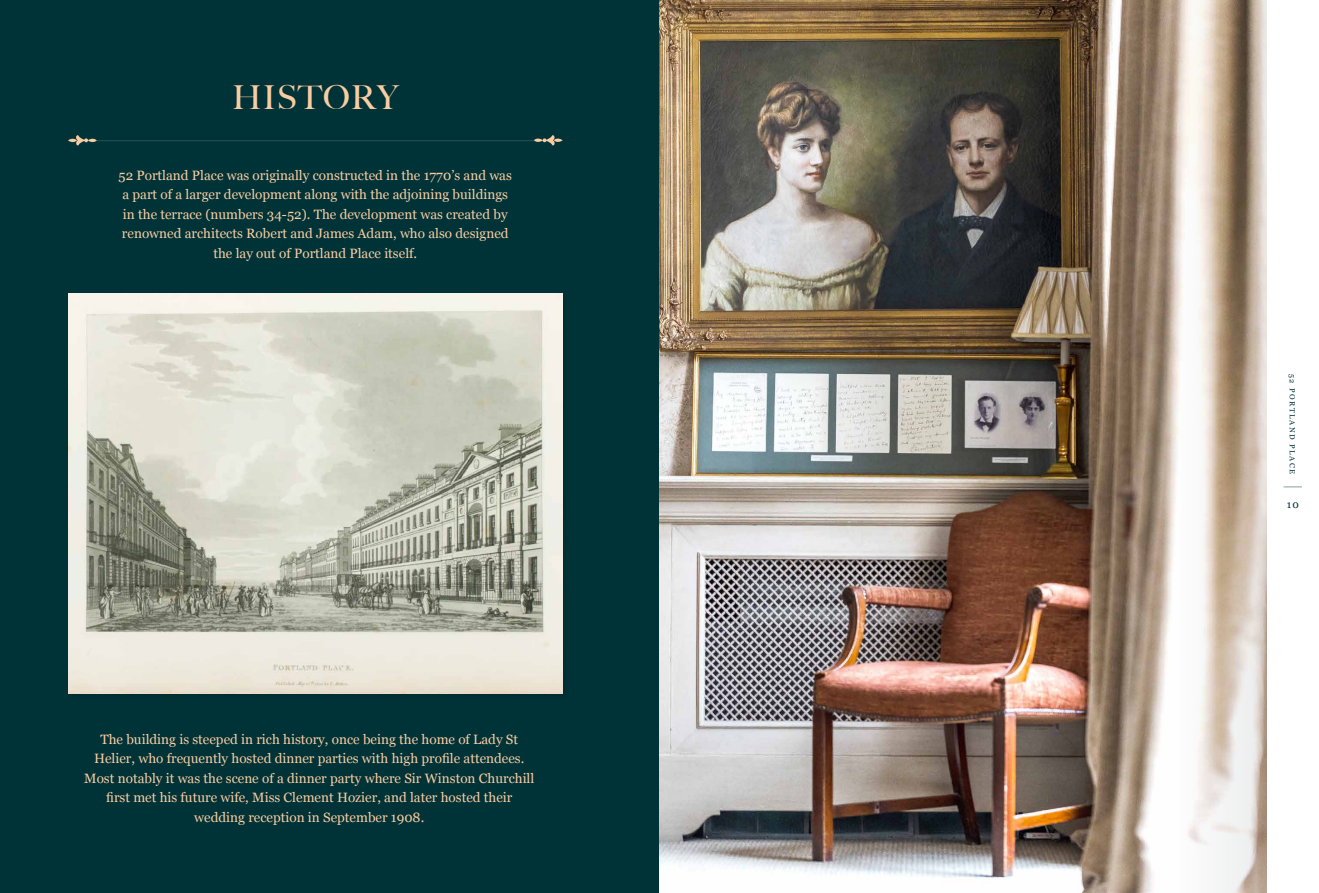
<style>
.page{position:relative;width:1319px;height:893px;background:#fff}
.page>*{position:absolute;margin:0;border:0;box-sizing:border-box;transform-origin:0 0}
.t1{font:500 33px "Big Caslon";letter-spacing:.03em;color:#facca1}
.t2{font:13.5px/19.5px "Georgia";color:#facca1;text-align:center}
.t3{font:10.5px "Georgia";color:#003338}
.t4{font:7.5px "Georgia";letter-spacing:.2em;color:#003338}
</style>
<div class="page">
<div style="left:0;top:0;width:1263px;height:893px;background:#003338"></div>
<img style="left:659px;top:0;width:470px;height:893px">
<svg style="left:1129px;top:0;width:137px;height:893px;background:#c9bcaf"></svg>
<img style="left:68px;top:293px;width:494px;height:401px">
<hr style="left:68px;top:140px;width:494px;height:1px;background:#40666a">
<svg style="left:68px;top:135px;width:29px;height:11px"></svg>
<svg style="left:534px;top:135px;width:28px;height:11px"></svg>
<svg style="left:1283px;top:486px;width:18px;height:1px"></svg>
<h1 class="t1" style="left:232px;top:70px;width:168px">HISTORY</h1>
<p class="t2" style="left:119px;top:165px;width:395px">52 Portland Place was originally constructed in the 1770’s and was a part of a larger development along with the adjoining buildings in the terrace (numbers 34-52). The development was created by renowned architects Robert and James Adam, who also designed the lay out of Portland Place itself.</p>
<p class="t2" style="left:84px;top:729px;width:451px">The building is steeped in rich history, once being the home of Lady St Helier, who frequently hosted dinner parties with high profile attendees.<br>Most notably it was the scene of a dinner party where Sir Winston Churchill first met his future wife, Miss Clement Hozier, and later hosted their wedding reception in September 1908.</p>
<p class="t4" style="left:1297px;top:373px;width:102px;rotate:90deg">52 PORTLAND PLACE</p>
<p class="t3" style="left:1286px;top:496px;width:14px">10</p>
</div>
